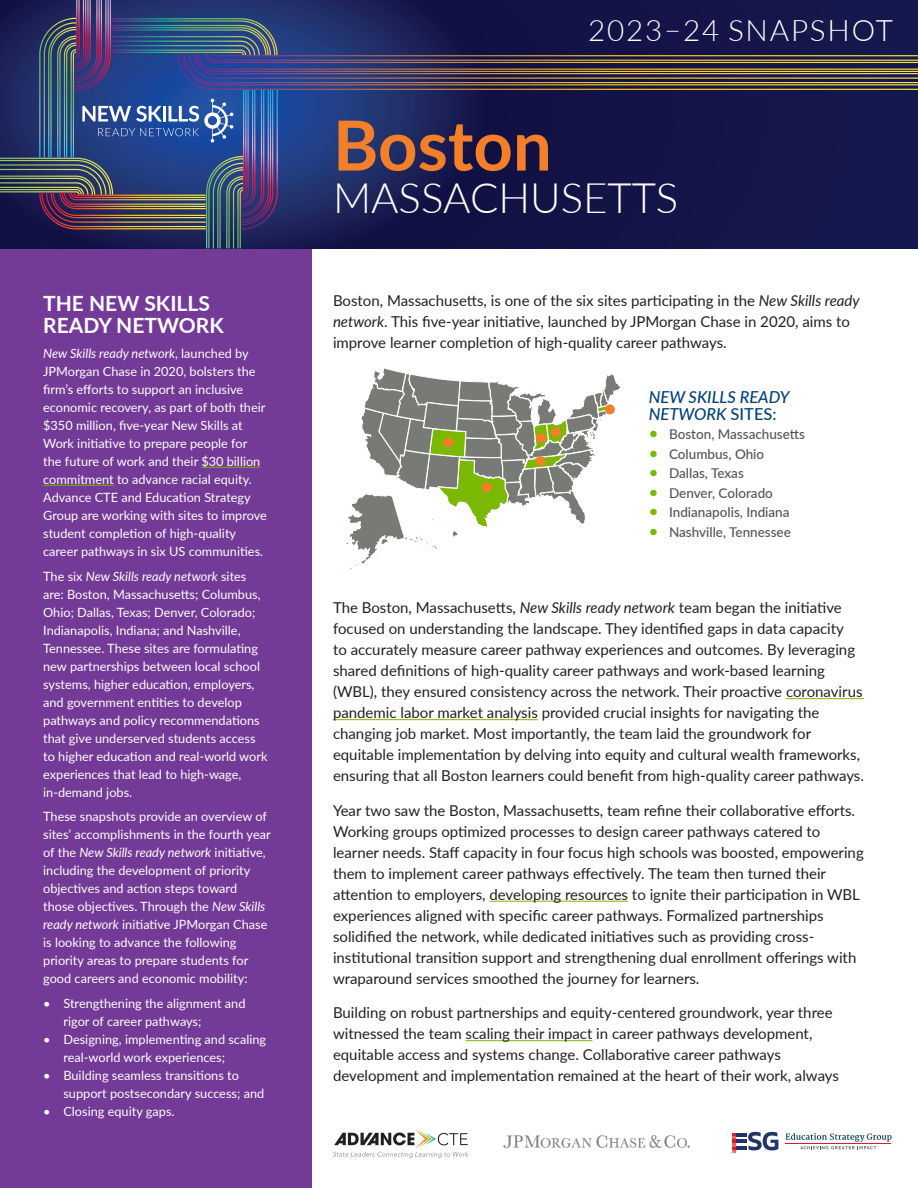
<style>
.page{position:relative;width:918px;height:1188px;background:#fff}
.page>*{position:absolute;margin:0;border:0;box-sizing:border-box;transform-origin:0 0}
.t1{font:700 69px "Lato";color:#f47f2a}
.t2{font:300 42px "Lato";color:#fff}
.t3{font:300 29.7px "Lato";letter-spacing:.06em;color:#fff}
.t4{font:700 21px/22.5px "Lato";color:#fff}
.t5{font:italic 500 16.5px/16.5px "Lato";color:#004077}
.Body{font:15px/21px "Lato";color:#231f20}
.t6{font:500 13.5px "Lato";color:#52564f}
.Sidebar_text{font:12.75px/18px "Lato";color:#fff}
.s1{font-style:italic}
.s2{font-style:normal}
.s3{font-size:16.5px;color:#7bb801}
</style>
<div class="page">
<div style="left:0;top:248px;width:311px;height:940px;background:#743a97"></div>
<img style="left:0;top:0;width:918px;height:248px">
<svg style="left:786px;top:1133px;width:106px;height:16px"></svg>
<hr style="left:785px;top:1143px;width:106px;height:1px;background:#da1f26">
<svg style="left:732px;top:1132px;width:46px;height:22px"></svg>
<svg style="left:333px;top:1129px;width:135px;height:29px"></svg>
<img style="left:503px;top:1135px;width:187px;height:14px">
<hr style="left:201px;top:467px;width:59px;height:1px;background:#7bb801">
<hr style="left:43px;top:485px;width:71px;height:1px;background:#7bb801">
<svg style="left:346px;top:368px;width:274px;height:201px"></svg>
<div style="left:605px;top:404px;width:10px;height:10px;background:#f47f2a;border-radius:50%"></div>
<div style="left:551px;top:427px;width:10px;height:10px;background:#f47f2a;border-radius:50%"></div>
<div style="left:482px;top:482px;width:10px;height:10px;background:#f47f2a;border-radius:50%"></div>
<div style="left:443px;top:438px;width:10px;height:9px;background:#f47f2a;border-radius:50%"></div>
<div style="left:536px;top:433px;width:10px;height:10px;background:#f47f2a;border-radius:50%"></div>
<div style="left:536px;top:456px;width:10px;height:10px;background:#f47f2a;border-radius:50%"></div>
<hr style="left:786px;top:698px;width:78px;height:1px;background:#7bb801">
<hr style="left:333px;top:719px;width:205px;height:1px;background:#7bb801">
<hr style="left:489px;top:901px;width:139px;height:1px;background:#7bb801">
<hr style="left:466px;top:1040px;width:126px;height:1px;background:#7bb801">
<p class="t4" style="left:43px;top:291px;width:182px">THE NEW SKILLS<br>READY NETWORK</p>
<p class="Sidebar_text" style="left:43px;top:344px;width:225px"><span class="s1">New Skills ready network</span>, launched by JPMorgan Chase in 2020, bolsters the firm’s efforts to support an inclusive economic recovery, as part of both their $350 million, five-year New Skills at Work initiative to prepare people for the future of work and their $30 billion commitment to advance racial equity.<br>Advance CTE and Education Strategy Group are working with sites to improve student completion of high-quality career pathways in six US communities.</p>
<p class="Sidebar_text" style="left:43px;top:566px;width:226px">The six <span class="s1">New Skills ready network</span> sites are: Boston, Massachusetts; Columbus, Ohio; Dallas, Texas; Denver, Colorado; Indianapolis, Indiana; and Nashville, Tennessee. These sites are formulating new partnerships between local school systems, higher education, employers, and government entities to develop pathways and policy recommendations that give underserved students access to higher education and real-world work experiences that lead to high-wage, in-demand jobs.</p>
<p class="Sidebar_text" style="left:43px;top:807px;width:229px">These snapshots provide an overview of sites’ accomplishments in the fourth year of the <span class="s1">New Skills ready network</span> initiative, including the development of priority objectives and action steps toward those objectives. Through the <span class="s1">New Skills ready network</span> initiative JPMorgan Chase is looking to advance the following priority areas to prepare students for good careers and economic mobility:</p>
<p class="Sidebar_text" style="left:63px;top:994px;width:184px;text-indent:-20px">• Strengthening the alignment and rigor of career pathways;</p>
<p class="Sidebar_text" style="left:63px;top:1030px;width:204px;text-indent:-20px">• Designing, implementing and scaling real-world work experiences;</p>
<p class="Sidebar_text" style="left:63px;top:1066px;width:202px;text-indent:-20px">• Building seamless transitions to support postsecondary success; and</p>
<p class="Sidebar_text" style="left:43px;top:1102px;width:133px">• Closing equity gaps.</p>
<p class="t3" style="left:588px;top:10px;width:306px">2023–24 SNAPSHOT</p>
<p class="t1" style="left:333px;top:95px;width:220px">Boston</p>
<p class="t2" style="left:333px;top:169px;width:347px">MASSACHUSETTS</p>
<p class="Body" style="left:333px;top:289px;width:528px">Boston, Massachusetts, is one of the six sites participating in the <span class="s1">New Skills ready network</span>. This five-year initiative, launched by JPMorgan Chase in 2020, aims to improve learner completion of high-quality career pathways.</p>
<p class="t5" style="left:649px;top:388px;width:142px">NEW SKILLS READY<br>NETWORK <span class="s2">SITES:</span></p>
<p class="t6" style="left:649px;top:424px;width:158px"><span class="s3">•</span> Boston, Massachusetts</p>
<p class="t6" style="left:649px;top:444px;width:117px"><span class="s3">•</span> Columbus, Ohio</p>
<p class="t6" style="left:649px;top:463px;width:97px"><span class="s3">•</span> Dallas, Texas</p>
<p class="t6" style="left:649px;top:483px;width:126px"><span class="s3">•</span> Denver, Colorado</p>
<p class="t6" style="left:649px;top:502px;width:142px"><span class="s3">•</span> Indianapolis, Indiana</p>
<p class="t6" style="left:649px;top:522px;width:144px"><span class="s3">•</span> Nashville, Tennessee</p>
<p class="Body" style="left:333px;top:597px;width:532px">The Boston, Massachusetts, <span class="s1">New Skills ready network</span> team began the initiative focused on understanding the landscape. They identified gaps in data capacity<br>to accurately measure career pathway experiences and outcomes. By leveraging shared definitions of high-quality career pathways and work-based learning (WBL), they ensured consistency across the network. Their proactive coronavirus pandemic labor market analysis provided crucial insights for navigating the changing job market. Most importantly, the team laid the groundwork for equitable implementation by delving into equity and cultural wealth frameworks, ensuring that all Boston learners could benefit from high-quality career pathways.</p>
<p class="Body" style="left:333px;top:799px;width:532px">Year two saw the Boston, Massachusetts, team refine their collaborative efforts.<br>Working groups optimized processes to design career pathways catered to learner needs. Staff capacity in four focus high schools was boosted, empowering them to implement career pathways effectively. The team then turned their attention to employers, developing resources to ignite their participation in WBL experiences aligned with specific career pathways. Formalized partnerships solidified the network, while dedicated initiatives such as providing cross&shy;institutional transition support and strengthening dual enrollment offerings with wraparound services smoothed the journey for learners.</p>
<p class="Body" style="left:333px;top:1002px;width:508px">Building on robust partnerships and equity-centered groundwork, year three witnessed the team scaling their impact in career pathways development, equitable access and systems change. Collaborative career pathways development and implementation remained at the heart of their work, always</p>
</div>
